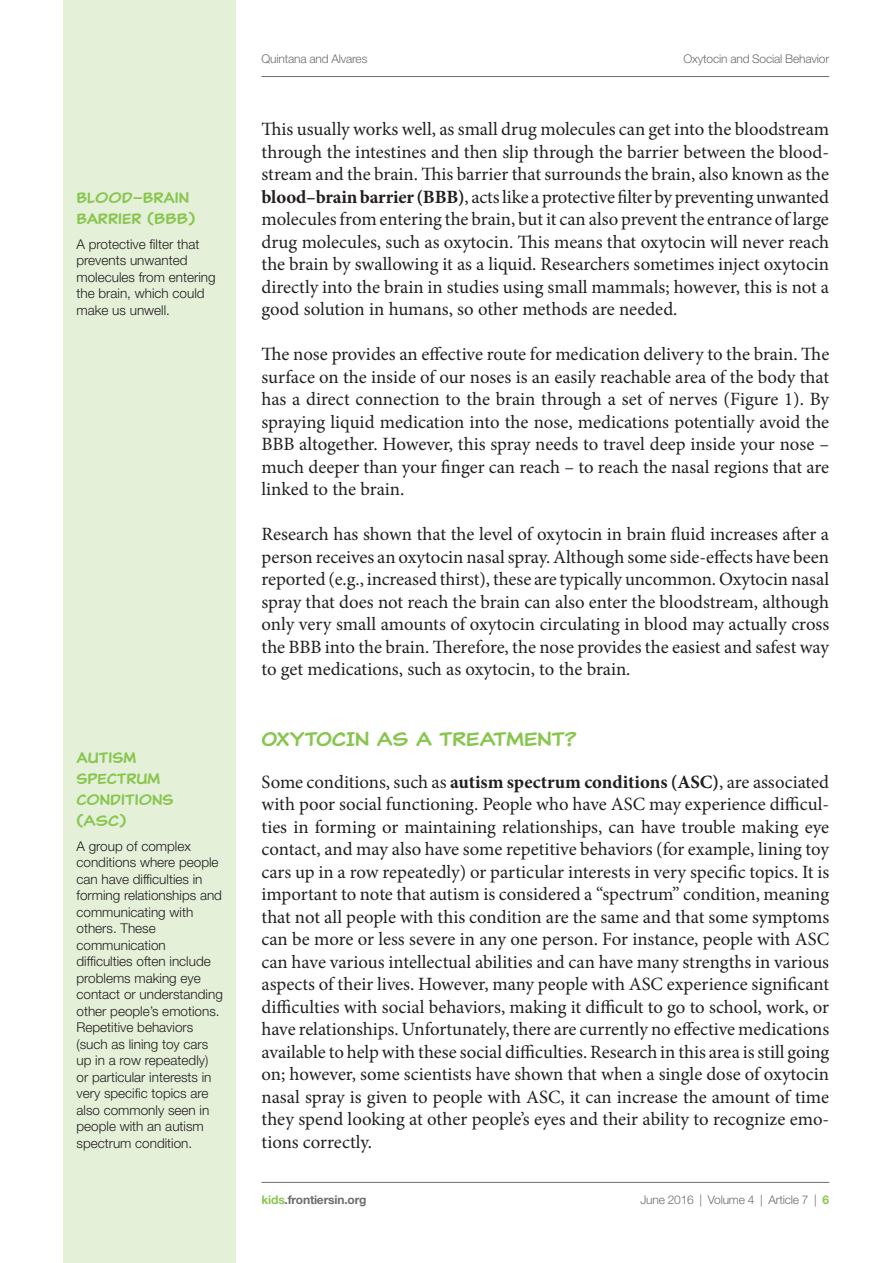
<style>
.page{position:relative;width:893px;height:1263px;background:#fff}
.page>*{position:absolute;margin:0;border:0;box-sizing:border-box;transform-origin:0 0}
.t1{font:19.5px "Classic Comic";color:#89c650}
.ART_kids_tx{font:18.75px/22.5px "Minion Pro";color:#231f20;text-align:justify}
.t2{font:15px/21px "Classic Comic";color:#89c650}
.t3{font:300 13.5px/16.5px "Helvetica Neue LT Std";color:#231f20}
.t4{font:300 12px "Helvetica Neue LT Std";letter-spacing:-.015em;color:#6c6d70}
.t5{font:700 12px "Helvetica Neue LT Std";letter-spacing:-.015em;color:#6c6d70}
.s1{font-weight:700}
.s2{color:#89c650}
.s3{font-weight:700;color:#89c650}
</style>
<div class="page">
<hr style="left:261px;top:76px;width:568px;height:1px;background:#6c6d70">
<div style="left:64px;top:0;width:172px;height:1263px;background:#e4f0d8"></div>
<hr style="left:261px;top:1182px;width:568px;height:1px;background:#6c6d70">
<p class="t2" style="left:77px;top:187px;width:120px">BLOOD–BRAIN<br>BARRIER (BBB)</p>
<p class="t3" style="left:77px;top:236px;width:141px">A protective filter that prevents unwanted molecules from entering the brain, which could make us unwell.</p>
<p class="t2" style="left:77px;top:747px;width:98px">AUTISM<br>SPECTRUM<br>CONDITIONS (ASC)</p>
<p class="t3" style="left:77px;top:837px;width:148px">A group of complex conditions where people can have difficulties in forming relationships and communicating with others. These communication difficulties often include problems making eye contact or understanding other people’s emotions.<br>Repetitive behaviors (such as lining toy cars up in a row repeatedly) or particular interests in very specific topics are also commonly seen in people with an autism spectrum condition.</p>
<p class="t4" style="left:261px;top:51px;width:107px">Quintana and Alvares</p>
<p class="t4" style="left:683px;top:51px;width:147px">Oxytocin and Social Behavior</p>
<p class="ART_kids_tx" style="left:261px;top:118px;width:569px">This usually works well, as small drug molecules can get into the bloodstream through the intestines and then slip through the barrier between the blood&shy;stream and the brain. This barrier that surrounds the brain, also known as the <span class="s1">blood–brain barrier (BBB)</span>, acts like a protective filter by preventing unwanted molecules from entering the brain, but it can also prevent the entrance of large drug molecules, such as oxytocin. This means that oxytocin will never reach the brain by swallowing it as a liquid. Researchers sometimes inject oxytocin directly into the brain in studies using small mammals; however, this is not a good solution in humans, so other methods are needed.</p>
<p class="ART_kids_tx" style="left:261px;top:343px;width:569px">The nose provides an effective route for medication delivery to the brain. The surface on the inside of our noses is an easily reachable area of the body that has a direct connection to the brain through a set of nerves (Figure 1). By spraying liquid medication into the nose, medications potentially avoid the BBB altogether. However, this spray needs to travel deep inside your nose – much deeper than your finger can reach – to reach the nasal regions that are linked to the brain.</p>
<p class="ART_kids_tx" style="left:261px;top:523px;width:569px">Research has shown that the level of oxytocin in brain fluid increases after a person receives an oxytocin nasal spray. Although some side-effects have been reported (e.g., increased thirst), these are typically uncommon. Oxytocin nasal spray that does not reach the brain can also enter the bloodstream, although only very small amounts of oxytocin circulating in blood may actually cross the BBB into the brain. Therefore, the nose provides the easiest and safest way to get medications, such as oxytocin, to the brain.</p>
<h1 class="t1" style="left:261px;top:726px;width:317px">OXYTOCIN AS A TREATMENT?</h1>
<p class="ART_kids_tx" style="left:261px;top:770px;width:569px">Some conditions, such as <span class="s1">autism spectrum conditions (ASC)</span>, are associated with poor social functioning. People who have ASC may experience difficul&shy;ties in forming or maintaining relationships, can have trouble making eye contact, and may also have some repetitive behaviors (for example, lining toy cars up in a row repeatedly) or particular interests in very specific topics. It is important to note that autism is considered a “spectrum” condition, meaning that not all people with this condition are the same and that some symptoms can be more or less severe in any one person. For instance, people with ASC can have various intellectual abilities and can have many strengths in various aspects of their lives. However, many people with ASC experience significant difficulties with social behaviors, making it difficult to go to school, work, or have relationships. Unfortunately, there are currently no effective medications available to help with these social difficulties. Research in this area is still going on; however, some scientists have shown that when a single dose of oxytocin nasal spray is given to people with ASC, it can increase the amount of time they spend looking at other people’s eyes and their ability to recognize emo&shy;tions correctly.</p>
<p class="t5" style="left:261px;top:1192px;width:107px"><span class="s2">kids</span>.frontiersin.org</p>
<p class="t4" style="left:640px;top:1192px;width:190px">June 2016 | Volume 4 | Article 7 | <span class="s3">6</span></p>
</div>
